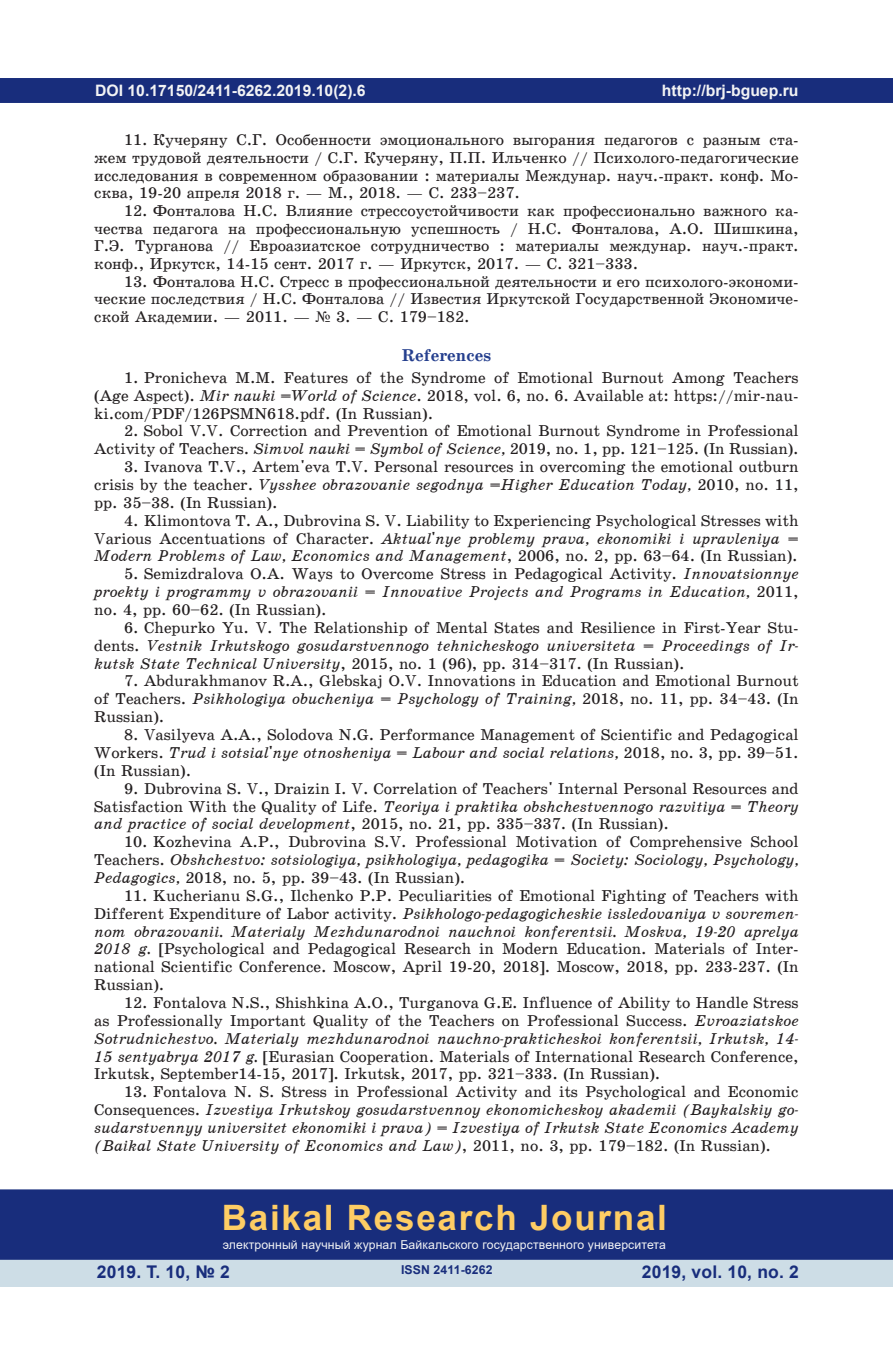
<style>
.page{position:relative;width:893px;height:1360px;background:#fff}
.page>*{position:absolute;margin:0;border:0;box-sizing:border-box;transform-origin:0 0}
.t1{font:700 35px "Arial";letter-spacing:.05em;color:#fecd64}
.t2{font:700 17.5px "Arial";letter-spacing:.01em;color:#182d7c}
.Подзаголовок1{font:17.15px "School Book C Bold";color:#253f8e}
.Литература_Eng{font:15.75px/17.8px "School Book C";color:#231f20;text-align:justify}
.Литература{font:15.75px/17.7px "School Book C";color:#231f20;text-align:justify}
.Литература_Eng-2{font:15.75px/17.8px "School Book C Italic";color:#231f20;text-align:justify}
.t3{font:700 15.75px "Arial";color:#f2f3f4}
.t4{font:12.25px "Arial";letter-spacing:.01em;color:#f2f3f4}
.t5{font:700 12.25px "Arial";letter-spacing:.01em;color:#182d7c}
.s1{font-family:"Times New Roman"}
.s2{font-family:"School Book C Italic"}
.s3{font-family:"School Book C"}
</style>
<div class="page">
<div style="left:0;top:78px;width:893px;height:25px;background:#182d7c"></div>
<div style="left:0;top:1258px;width:893px;height:28px;background:#cddde6"></div>
<div style="left:0;top:1189px;width:893px;height:70px;background:#182d7c;border:2px solid #182d7c"></div>
<p class="t3" style="left:95px;top:79px;width:272px">DOI 10.17150/2411-6262.2019.10(2).6</p>
<p class="Литература" style="left:94px;top:131px;width:706px;text-indent:30px">11. Кучеряну С.Г. Особенности эмоционального выгорания педагогов с разным ста&shy;жем трудовой деятельности / С.Г. Кучеряну, П.П. Ильченко // Психолого-педагогические исследования в современном образовании : материалы Междунар. науч.-практ. конф. Мо&shy;сква, 19-20 апреля 2018 г. — М., 2018. — С. 233–237.</p>
<p class="Литература" style="left:94px;top:202px;width:706px;text-indent:30px">12. Фонталова Н.С. Влияние стрессоустойчивости как профессионально важного ка&shy;чества педагога на профессиональную успешность / Н.С. Фонталова, А.О. Шишкина, Г.Э. Турганова // Евроазиатское сотрудничество : материалы междунар. науч.-практ. конф., Иркутск, 14-15 сент. 2017 г. — Иркутск, 2017. — С. 321–333.</p>
<p class="Литература" style="left:94px;top:273px;width:706px;text-indent:30px">13. Фонталова Н.С. Стресс в профессиональной деятельности и его психолого-экономи&shy;ческие последствия / Н.С. Фонталова // Известия Иркутской Государственной Экономиче&shy;ской Академии. — 2011. — <span class="s1">№</span> 3. — С. 179–182.</p>
<p class="Подзаголовок1" style="left:402px;top:346px;width:91px">References</p>
<p class="Литература_Eng" style="left:94px;top:369px;width:706px;text-indent:30px">1. Pronicheva M.M. Features of the Syndrome of Emotional Burnout Among Teachers (Age Aspect). <span class="s2">Mir nauki =World of Science</span>. 2018, vol. 6, no. 6. Available at: https://mir-nau&shy;ki.com/PDF/126PSMN618.pdf. (In Russian).</p>
<p class="Литература_Eng" style="left:94px;top:422px;width:706px;text-align:right">2. Sobol V.V. Correction and Prevention of Emotional Burnout Syndrome in Professional<br>Activity of Teachers. <span class="s2">Simvol nauki = Symbol of Science,</span> 2019, no. 1, pp. 121–125. (In Russian).</p>
<p class="Литература_Eng" style="left:94px;top:458px;width:706px;text-indent:30px">3. Ivanova T.V., Artem'eva T.V. Personal resources in overcoming the emotional outburn crisis by the teacher. <span class="s2">Vysshee obrazovanie segodnya =Higher Education Today,</span> 2010, no. 11, pp. 35–38. (In Russian).</p>
<p class="Литература_Eng" style="left:94px;top:511px;width:706px;text-indent:30px">4. Klimontova T. A., Dubrovina S. V. Liability to Experiencing Psychological Stresses with Various Accentuations of Character. <span class="s2">Aktual'nye problemy prava, ekonomiki i upravleniya = Modern Problems of Law, Economics and Management</span>, 2006, no. 2, pp. 63–64. (In Russian).</p>
<p class="Литература_Eng" style="left:94px;top:565px;width:706px;text-indent:30px">5. Semizdralova O.A. Ways to Overcome Stress in Pedagogical Activity. <span class="s2">Innovatsionnye proekty i programmy v obrazovanii = Innovative Projects and Programs in Education,</span> 2011, no. 4, pp. 60–62. (In Russian).</p>
<p class="Литература_Eng" style="left:94px;top:618px;width:706px;text-indent:30px">6. Chepurko Yu. V. The Relationship of Mental States and Resilience in First-Year Stu&shy;dents. <span class="s2">Vestnik Irkutskogo gosudarstvennogo tehnicheskogo universiteta = Proceedings of Ir&shy;kutsk State Technical University</span>, 2015, no. 1 (96), pp. 314–317. (In Russian).</p>
<p class="Литература_Eng" style="left:94px;top:672px;width:706px;text-indent:30px">7. Abdurakhmanov R.A., Glebskaj O.V. Innovations in Education and Emotional Burnout of Teachers. <span class="s2">Psikhologiya obucheniya = Psychology of Training,</span> 2018, no. 11, pp. 34–43. (In Russian).</p>
<p class="Литература_Eng" style="left:94px;top:726px;width:706px;text-indent:30px">8. Vasilyeva A.A., Solodova N.G. Performance Management of Scientific and Pedagogical Workers. <span class="s2">Trud i sotsial'nye otnosheniya = Labour and social relations,</span> 2018, no. 3, pp. 39–51. (In Russian).</p>
<p class="Литература_Eng" style="left:94px;top:779px;width:706px;text-indent:30px">9. Dubrovina S. V., Draizin I. V. Correlation of Teachers' Internal Personal Resources and Satisfaction With the Quality of Life. <span class="s2">Teoriya i praktika obshchestvennogo razvitiya = Theory and practice of social development</span>, 2015, no. 21, pp. 335–337. (In Russian).</p>
<p class="Литература_Eng" style="left:94px;top:833px;width:706px;text-indent:30px">10. Kozhevina A.P., Dubrovina S.V. Professional Motivation of Comprehensive School Teachers. <span class="s2">Obshchestvo: sotsiologiya, psikhologiya, pedagogika = Society: Sociology, Psychology, Pedagogics,</span> 2018, no. 5, pp. 39–43. (In Russian).</p>
<p class="Литература_Eng" style="left:94px;top:886px;width:706px;text-indent:30px">11. Kucherianu S.G., Ilchenko P.P. Peculiarities of Emotional Fighting of Teachers with Different Expenditure of Labor activity. <span class="s2">Psikhologo-pedagogicheskie issledovaniya v sovremen&shy;nom obrazovanii. Materialy Mezhdunarodnoi nauchnoi konferentsii. Moskva, 19-20 aprelya 2018 g.</span> [Psychological and Pedagogical Research in Modern Education. Materials of Inter&shy;national Scientific Conference. Moscow, April 19-20, 2018]. Moscow, 2018, pp. 233-237. (In Russian).</p>
<p class="Литература_Eng" style="left:94px;top:993px;width:706px;text-indent:30px">12. Fontalova N.S., Shishkina A.O., Turganova G.E. Influence of Ability to Handle Stress as Professionally Important Quality of the Teachers on Professional Success. <span class="s2">Evroaziatskoe Sotrudnichestvo. Materialy mezhdunarodnoi nauchno-prakticheskoi konferentsii, Irkutsk, 14- 15 sentyabrya 2017 g.</span> [Eurasian Cooperation. Materials of International Research Conference, Irkutsk, September14-15, 2017]. Irkutsk, 2017, pp. 321–333. (In Russian).</p>
<p class="Литература_Eng-2" style="left:94px;top:1082px;width:706px;text-indent:30px"><span class="s3">13. Fontalova N. S. Stress in Professional Activity and its Psychological and Economic Consequences.</span> Izvestiya Irkutskoy gosudarstvennoy ekonomicheskoy akademii (Baykalskiy go&shy;sudarstvennyy universitet ekonomiki i prava) = Izvestiya of Irkutsk State Economics Academy (Baikal State University of Economics and Law)<span class="s3">, 2011, no. 3, pp. 179–182. (In Russian).</span></p>
<p class="t3" style="left:662px;top:79px;width:138px">http://brj-bguep.ru</p>
<p class="t3" style="left:357px;top:79px;width:10px">5</p>
<h1 class="t1" style="left:222px;top:1192px;width:447px">Baikal Research Journal</h1>
<p class="t4" style="left:223px;top:1236px;width:445px">электронный научный журнал Байкальского государственного университета</p>
<p class="t2" style="left:97px;top:1259px;width:135px">2019. Т. 10, № 2</p>
<p class="t5" style="left:401px;top:1261px;width:93px">ISSN 2411-6262</p>
<p class="t2" style="left:642px;top:1259px;width:159px">2019, vol. 10, no. 2</p>
</div>
